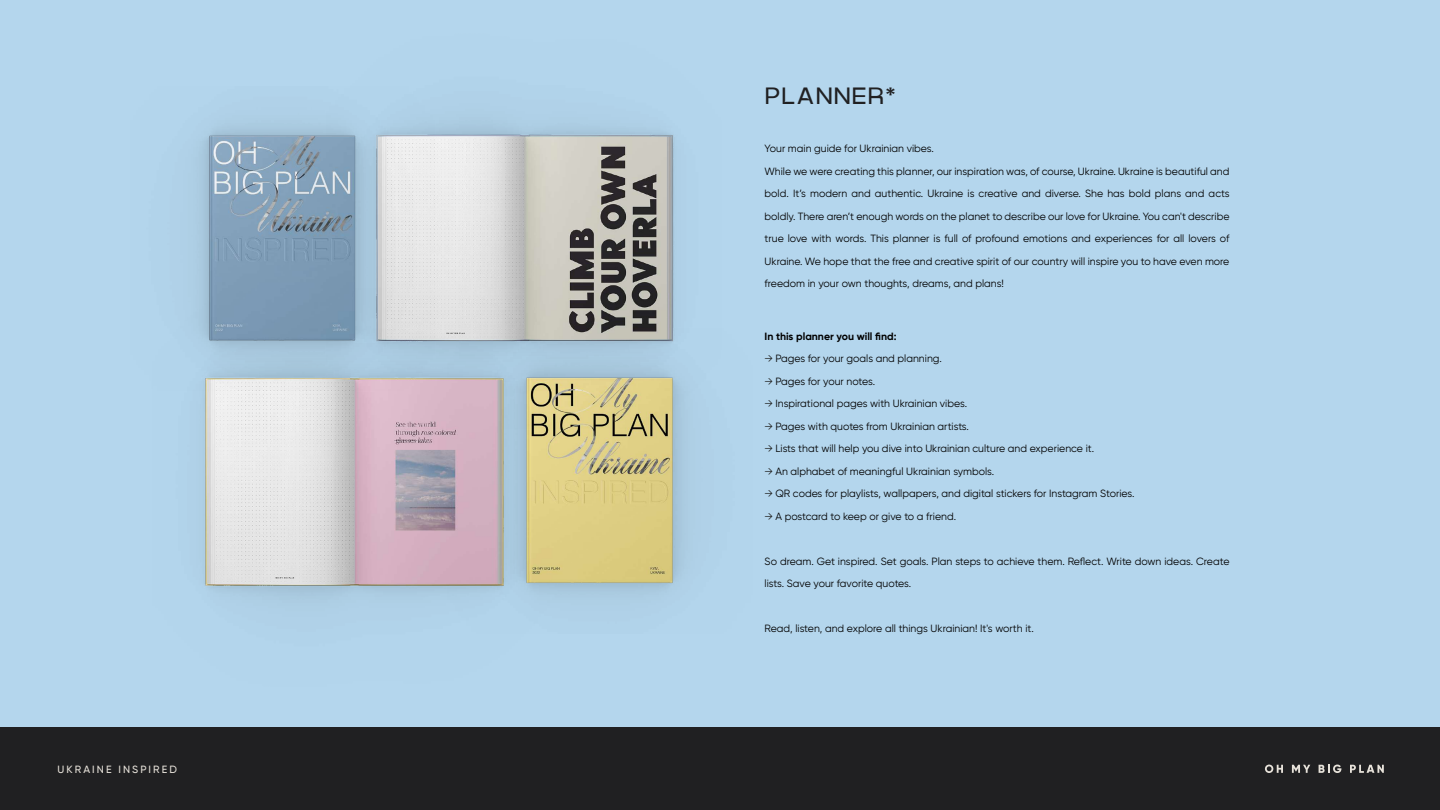
<style>
.page{position:relative;width:1440px;height:810px;background:#b4d6ed}
.page>*{position:absolute;margin:0;border:0;box-sizing:border-box;transform-origin:0 0}
.t1{font:23.48px "Power Grotesk";letter-spacing:.1em;color:#202022}
.t2{font:10.5px/22.5px "Gilroy";color:#000}
.t3{font:700 10.5px "Gilroy";color:#000}
.t4{font:500 10.5px "Gilroy";letter-spacing:.2em;color:#e7e2da}
.s1{color:#1d1d1b}
</style>
<div class="page">
<div style="left:0;top:728px;width:1440px;height:82px;background:#202022"></div>
<svg style="left:1265px;top:765px;width:18px;height:8px"></svg>
<svg style="left:1292px;top:765px;width:18px;height:8px"></svg>
<svg style="left:1319px;top:765px;width:22px;height:8px"></svg>
<svg style="left:1350px;top:765px;width:34px;height:8px"></svg>
<img style="left:550px;top:428px;width:138px;height:169px">
<img style="left:434px;top:117px;width:254px;height:311px">
<img style="left:203px;top:289px;width:347px;height:314px">
<img style="left:195px;top:120px;width:239px;height:271px">
<p class="t4" style="left:58px;top:763px;width:121px">UKRAINE INSPIRED</p>
<h1 class="t1" style="left:766px;top:85px;width:131px">PLANNER*</h1>
<p class="t2" style="left:765px;top:137px;width:466px">Your main guide for Ukrainian vibes.<br>While we were creating this planner, our inspiration was, of course, Ukraine. Ukraine is beautiful and bold. It’s modern and authentic. Ukraine is creative and diverse. She has bold plans and acts boldly. There aren’t enough words on the planet to describe our love for Ukraine. You can't describe true love with words. This planner is full of profound emotions and experiences for all lovers of Ukraine. We hope that the free and creative spirit of our country will inspire you to have even more freedom in your own thoughts, dreams, and plans!</p>
<p class="t3" style="left:765px;top:329px;width:133px">In this planner you will find:</p>
<p class="t2" style="left:765px;top:347px;width:179px"><span class="s1">→</span> Pages for your goals and planning.</p>
<p class="t2" style="left:765px;top:370px;width:112px"><span class="s1">→</span> Pages for your notes.</p>
<p class="t2" style="left:765px;top:392px;width:204px"><span class="s1">→</span> Inspirational pages with Ukrainian vibes.</p>
<p class="t2" style="left:765px;top:415px;width:206px"><span class="s1">→</span> Pages with quotes from Ukrainian artists.</p>
<p class="t2" style="left:765px;top:437px;width:331px"><span class="s1">→</span> Lists that will help you dive into Ukrainian culture and experience it.</p>
<p class="t2" style="left:765px;top:460px;width:231px"><span class="s1">→</span> An alphabet of meaningful Ukrainian symbols.</p>
<p class="t2" style="left:765px;top:482px;width:371px"><span class="s1">→</span> QR codes for playlists, wallpapers, and digital stickers for Instagram Stories.</p>
<p class="t2" style="left:765px;top:505px;width:193px"><span class="s1">→</span> A postcard to keep or give to a friend.</p>
<p class="t2" style="left:765px;top:550px;width:466px">So dream. Get inspired. Set goals. Plan steps to achieve them. Reflect. Write down ideas. Create lists. Save your favorite quotes.</p>
<p class="t2" style="left:765px;top:617px;width:271px">Read, listen, and explore all things Ukrainian! It's worth it.</p>
</div>
